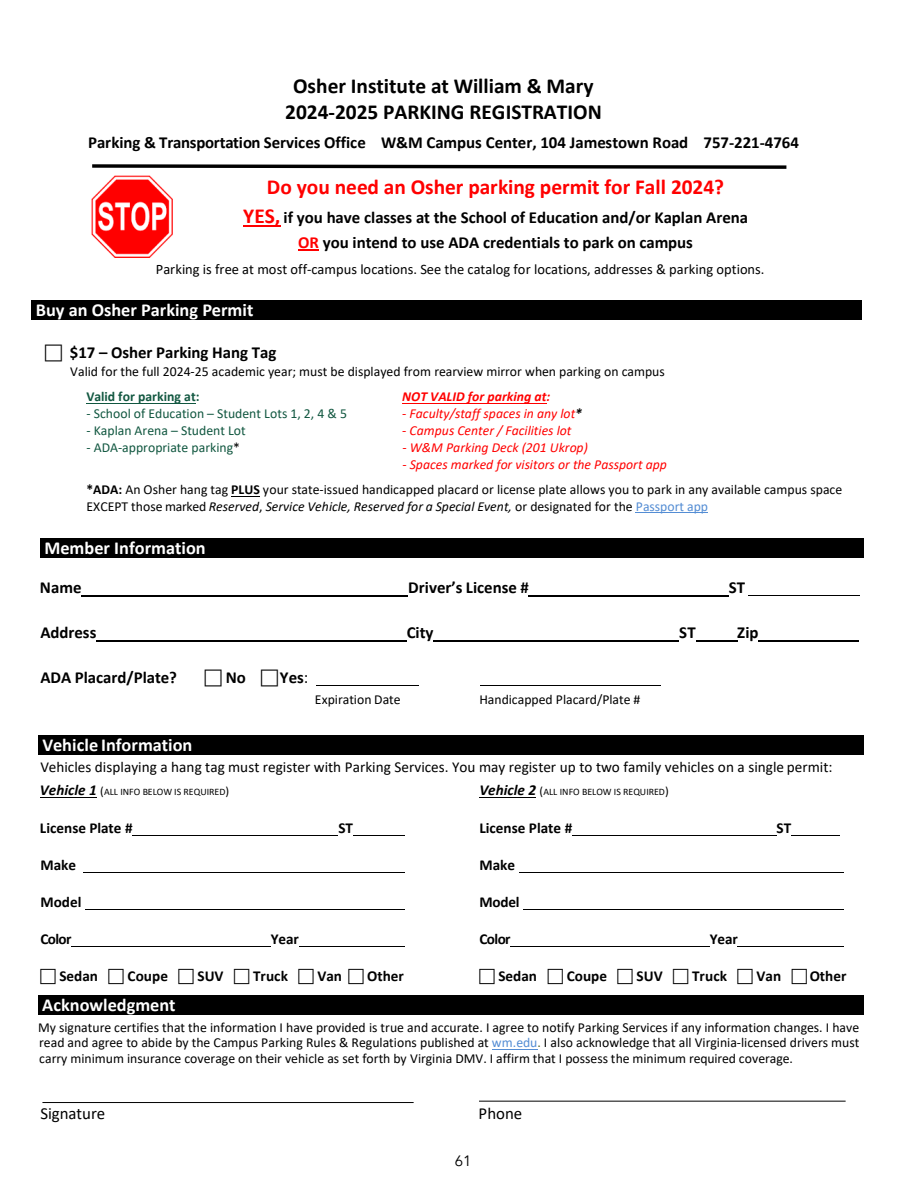
<style>
.page{position:relative;width:918px;height:1188px;background:#fff}
.page>*{position:absolute;margin:0;border:0;box-sizing:border-box;transform-origin:0 0}
.t1{font:700 21.45px/26.2px "Calibri";color:#000;text-align:center}
.t2{font:700 21.45px "Calibri";color:#f00}
.t3{font:700 18.3px "Calibri";color:#fff}
.t4{font:700 16.8px/24.6px "Calibri";letter-spacing:-.005em;color:#000;text-align:center}
.t5{font:16.8px "Calibri";color:#000}
.t6{font:700 15.15px "Calibri";color:#000}
.t7{font:15.15px "Calibri";color:#000}
.t8{font:15px "Avenir";color:#000}
.t9{font:14.4px "Calibri";color:#000}
.t10{font:13.8px/15.5px "Calibri";color:#000}
.t11{font:italic 13.8px "Calibri";color:#000}
.t12{font:13.8px "Calibri";color:#115740}
.t13{font:italic 13.8px "Calibri";color:#f00}
.t14{font:italic 700 13.8px "Calibri";color:#f00}
.t15{font:9.9px "Calibri";letter-spacing:.005em;color:#000}
.s1{font-size:21.45px;color:#f00}
.s2{color:#f00}
.s3{font-weight:700;color:#115740}
.s4{font-weight:700;color:#000}
.s5{color:#000}
.s6{font-style:italic;color:#f00}
.s7{font-weight:700}
.s8{font-style:normal}
.s9{font-style:normal;color:#548dd4}
.s10{font-weight:400}
.s11{font-weight:700;font-style:italic;font-size:15.15px}
.s12{font-size:12.3px}
.s13{color:#548dd4}
.s14{color:#4f6228}
</style>
<div class="page">
<hr style="left:243px;top:226px;width:37px;height:1px;background:#f00">
<svg style="left:298px;top:250px;width:21px;height:1px"></svg>
<div style="left:32px;top:300px;width:830px;height:20px;background:#000"></div>
<div style="left:40px;top:538px;width:823px;height:20px;background:#000"></div>
<hr style="left:82px;top:595px;width:326px;height:1px;background:#000">
<hr style="left:529px;top:595px;width:200px;height:1px;background:#000">
<hr style="left:748px;top:595px;width:112px;height:1px;background:#000">
<hr style="left:97px;top:640px;width:310px;height:1px;background:#000">
<hr style="left:434px;top:640px;width:245px;height:1px;background:#000">
<hr style="left:696px;top:640px;width:41px;height:1px;background:#000">
<hr style="left:759px;top:640px;width:100px;height:1px;background:#000">
<hr style="left:317px;top:685px;width:102px;height:1px;background:#000">
<hr style="left:480px;top:685px;width:181px;height:1px;background:#000">
<div style="left:38px;top:735px;width:825px;height:20px;background:#000"></div>
<hr style="left:40px;top:797px;width:57px;height:1px;background:#000">
<hr style="left:479px;top:797px;width:57px;height:1px;background:#000">
<hr style="left:133px;top:835px;width:205px;height:1px;background:#000">
<hr style="left:353px;top:835px;width:52px;height:1px;background:#000">
<hr style="left:572px;top:835px;width:205px;height:1px;background:#000">
<hr style="left:792px;top:835px;width:48px;height:1px;background:#000">
<hr style="left:83px;top:872px;width:321px;height:1px;background:#000">
<hr style="left:519px;top:872px;width:325px;height:1px;background:#000">
<hr style="left:85px;top:909px;width:319px;height:1px;background:#000">
<hr style="left:523px;top:909px;width:321px;height:1px;background:#000">
<hr style="left:71px;top:946px;width:200px;height:1px;background:#000">
<hr style="left:299px;top:946px;width:105px;height:1px;background:#000">
<hr style="left:510px;top:946px;width:200px;height:1px;background:#000">
<hr style="left:738px;top:946px;width:106px;height:1px;background:#000">
<div style="left:38px;top:995px;width:825px;height:20px;background:#000"></div>
<hr style="left:492px;top:1049px;width:45px;height:1px;background:#548dd4">
<hr style="left:86px;top:403px;width:110px;height:1px;background:#115740">
<hr style="left:402px;top:403px;width:145px;height:1px;background:#f00">
<svg style="left:231px;top:496px;width:29px;height:1px"></svg>
<hr style="left:636px;top:512px;width:72px;height:1px;background:#548dd4">
<svg style="left:92px;top:164px;width:695px;height:5px;background:#4f4f4f"></svg>
<hr style="left:42px;top:1102px;width:372px;height:1px;background:#000">
<img style="left:91px;top:175px;width:82px;height:82px">
<hr style="left:479px;top:1101px;width:367px;height:1px;background:#000">
<p class="t1" style="left:285px;top:73px;width:318px">Osher Institute at William &amp; Mary<br>2024-2025 PARKING REGISTRATION</p>
<p class="t4" style="left:88px;top:130px;width:712px">Parking &amp; Transportation Services Office W&amp;M Campus Center, 104 Jamestown Road 757-221-4764</p>
<p class="t2" style="left:267px;top:171px;width:459px">Do you need an Osher parking permit for Fall 2024?</p>
<p class="t4" style="left:243px;top:205px;width:507px"><span class="s1">YES,</span> if you have classes at the School of Education and/or Kaplan Arena<br><span class="s2">OR</span> you intend to use ADA credentials to park on campus</p>
<p class="t9" style="left:156px;top:260px;width:610px">Parking is free at most off-campus locations. See the catalog for locations, addresses &amp; parking options.</p>
<p class="t3" style="left:36px;top:297px;width:219px">Buy an Osher Parking Permit</p>
<p class="t4" style="left:70px;top:339px;width:208px">$17 – Osher Parking Hang Tag</p>
<p class="t10" style="left:86px;top:358px;width:580px;line-height:25.8px;text-indent:-16px">Valid for the full 2024-25 academic year; must be displayed from rearview mirror when parking on campus<br><span class="s3">Valid for parking at:</span></p>
<p class="t14" style="left:402px;top:387px;width:150px">NOT VALID for parking at:</p>
<p class="t12" style="left:86px;top:404px;width:262px">- School of Education – Student Lots 1, 2, 4 &amp; 5</p>
<p class="t13" style="left:402px;top:404px;width:181px">- Faculty/staff spaces in any lot<span class="s4">*</span></p>
<p class="t12" style="left:87px;top:421px;width:161px">- Kaplan Arena – Student Lot</p>
<p class="t13" style="left:402px;top:421px;width:171px">- Campus Center / Facilities lot</p>
<p class="t12" style="left:87px;top:438px;width:155px">- ADA-appropriate parking<span class="s5">*</span></p>
<p class="t13" style="left:402px;top:438px;width:187px">- W&amp;M Parking Deck (201 Ukrop)</p>
<p class="t10" style="left:86px;top:451px;width:757px;line-height:25.7px;text-indent:316px"><span class="s6">- Spaces marked for visitors or the Passport app<br></span><span class="s7">*ADA:</span> An Osher hang tag <span class="s7">PLUS</span> your state-issued handicapped placard or license plate allows you to park in any available campus space</p>
<p class="t11" style="left:86px;top:497px;width:623px"><span class="s8">EXCEPT those marked</span> Reserved<span class="s8">,</span> Service Vehicle, Reserved for a Special Event, <span class="s8">or designated for the</span> <span class="s9">Passport app</span></p>
<p class="t3" style="left:45px;top:535px;width:163px">Member Information</p>
<p class="t4" style="left:40px;top:575px;width:43px">Name</p>
<p class="t4" style="left:408px;top:575px;width:122px">Driver’s License #</p>
<p class="t4" style="left:729px;top:575px;width:18px">ST</p>
<p class="t4" style="left:40px;top:620px;width:58px">Address</p>
<p class="t4" style="left:407px;top:620px;width:28px">City</p>
<p class="t4" style="left:679px;top:620px;width:18px">ST</p>
<p class="t4" style="left:737px;top:620px;width:23px">Zip</p>
<p class="t4" style="left:40px;top:665px;width:138px">ADA Placard/Plate?</p>
<p class="t4" style="left:226px;top:665px;width:22px">No</p>
<p class="t4" style="left:280px;top:665px;width:30px">Yes<span class="s10">:</span></p>
<p class="t10" style="left:315px;top:692px;width:87px">Expiration Date</p>
<p class="t10" style="left:479px;top:692px;width:162px">Handicapped Placard/Plate #</p>
<p class="t3" style="left:42px;top:732px;width:152px">Vehicle Information</p>
<p class="t7" style="left:40px;top:757px;width:794px">Vehicles displaying a hang tag must register with Parking Services. You may register up to two family vehicles on a single permit:</p>
<p class="t15" style="left:40px;top:785px;width:191px"><span class="s11">Vehicle 1</span> <span class="s12">(</span>ALL INFO BELOW IS REQUIRED<span class="s12">)</span></p>
<p class="t15" style="left:479px;top:785px;width:191px"><span class="s11">Vehicle 2</span> <span class="s12">(</span>ALL INFO BELOW IS REQUIRED<span class="s12">)</span></p>
<p class="t6" style="left:40px;top:817px;width:94px">License Plate #</p>
<p class="t6" style="left:338px;top:817px;width:16px">ST</p>
<p class="t6" style="left:479px;top:817px;width:94px">License Plate #</p>
<p class="t6" style="left:777px;top:817px;width:16px">ST</p>
<p class="t6" style="left:40px;top:854px;width:37px">Make</p>
<p class="t6" style="left:479px;top:854px;width:37px">Make</p>
<p class="t6" style="left:40px;top:891px;width:43px">Model</p>
<p class="t6" style="left:479px;top:891px;width:42px">Model</p>
<p class="t6" style="left:40px;top:928px;width:33px">Color</p>
<p class="t6" style="left:271px;top:928px;width:29px">Year</p>
<p class="t6" style="left:479px;top:928px;width:33px">Color</p>
<p class="t6" style="left:710px;top:928px;width:29px">Year</p>
<p class="t6" style="left:59px;top:965px;width:40px">Sedan</p>
<p class="t6" style="left:128px;top:965px;width:42px">Coupe</p>
<p class="t6" style="left:198px;top:965px;width:28px">SUV</p>
<p class="t6" style="left:253px;top:965px;width:36px">Truck</p>
<p class="t6" style="left:318px;top:965px;width:26px">Van</p>
<p class="t6" style="left:367px;top:965px;width:38px">Other</p>
<p class="t6" style="left:498px;top:965px;width:40px">Sedan</p>
<p class="t6" style="left:567px;top:965px;width:42px">Coupe</p>
<p class="t6" style="left:637px;top:965px;width:28px">SUV</p>
<p class="t6" style="left:692px;top:965px;width:36px">Truck</p>
<p class="t6" style="left:757px;top:965px;width:26px">Van</p>
<p class="t6" style="left:810px;top:965px;width:38px">Other</p>
<p class="t3" style="left:42px;top:992px;width:135px">Acknowledgment</p>
<p class="t10" style="left:38px;top:1019px;width:823px;text-align:justify">My signature certifies that the information I have provided is true and accurate. I agree to notify Parking Services if any information changes. I have read and agree to abide by the Campus Parking Rules &amp; Regulations published at <span class="s13">wm.edu</span><span class="s14">.</span> I also acknowledge that all Virginia-licensed drivers must carry minimum insurance coverage on their vehicle as set forth by Virginia DMV. I affirm that I possess the minimum required coverage.</p>
<p class="t5" style="left:40px;top:1102px;width:66px">Signature</p>
<p class="t5" style="left:479px;top:1102px;width:45px">Phone</p>
<p class="t8" style="left:455px;top:1151px;width:18px">61</p>
</div>
